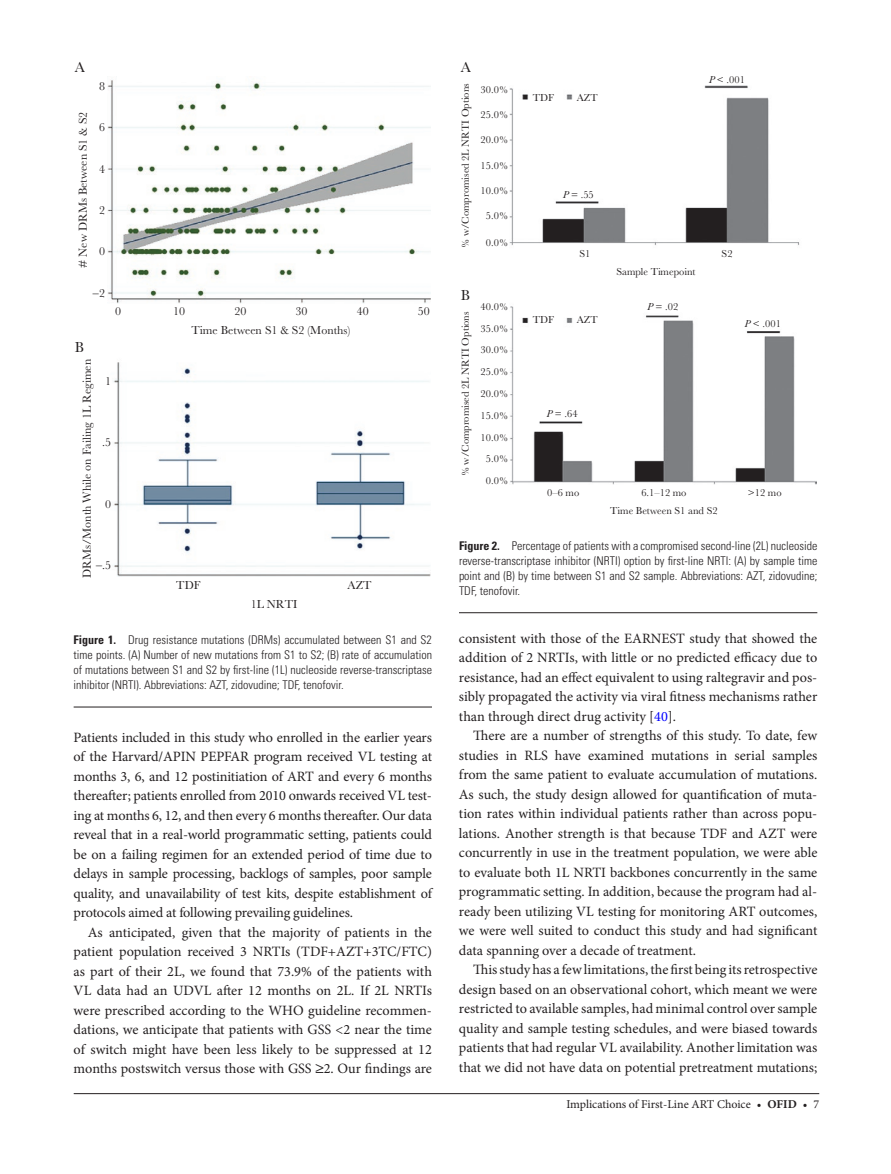
<style>
.page{position:relative;width:891px;height:1174px;background:#fff}
.page>*{position:absolute;margin:0;border:0;box-sizing:border-box;transform-origin:0 0}
.t1{font:15px "Baskerville MT Std";color:#231f20}
.t2{font:14.25px/19.5px "Minion Pro";letter-spacing:-.005em;color:#231f20;text-align:justify}
.t3{font:300 condensed 12px/15px "Univers LT Std";color:#231f20;text-align:justify}
.t4{font:12px/18.3px "Baskerville MT Std";color:#231f20}
.t5{font:12px "Minion Pro";color:#231f20}
.t6{font:10.5px/21.8px "Baskerville MT Std";color:#231f20;text-align:center}
.s1{font-weight:700}
.s2{font-family:"Gandhari Unicode"}
.s3{font-style:italic}
.s4{color:#00f}
</style>
<div class="page">
<hr style="left:74px;top:1093px;width:745px;height:1px;background:#231f20">
<hr style="left:74px;top:707px;width:358px;height:1px;background:#231f20">
<img style="left:108px;top:80px;width:323px;height:497px">
<hr style="left:459px;top:612px;width:358px;height:1px;background:#231f20">
<img style="left:510px;top:86px;width:306px;height:399px">
<p class="t1" style="left:75px;top:58px;width:12px">A</p>
<p class="t4" style="left:74px;top:268px;width:157px;rotate:-90deg"># New DRMs Between S1 &amp; S2</p>
<p class="t4" style="left:99px;top:77px;width:7px">8</p>
<p class="t4" style="left:99px;top:118px;width:7px">6</p>
<p class="t4" style="left:99px;top:159px;width:7px">4</p>
<p class="t4" style="left:99px;top:201px;width:7px">2</p>
<p class="t4" style="left:99px;top:242px;width:7px">0</p>
<p class="t4" style="left:93px;top:284px;width:14px">−2</p>
<p class="t1" style="left:75px;top:339px;width:11px">B</p>
<p class="t4" style="left:115px;top:302px;width:7px">0</p>
<p class="t4" style="left:173px;top:302px;width:13px">10</p>
<p class="t4" style="left:234px;top:302px;width:13px">20</p>
<p class="t4" style="left:192px;top:302px;width:160px;text-indent:104px">30<br>Time Between S1 &amp; S2 (Months)</p>
<p class="t4" style="left:357px;top:302px;width:13px">40</p>
<p class="t4" style="left:418px;top:302px;width:13px">50</p>
<p class="t4" style="left:78px;top:578px;width:221px;rotate:-90deg">DRMs/Month While on Failing 1L Regimen</p>
<p class="t4" style="left:105px;top:372px;width:7px">1</p>
<p class="t4" style="left:102px;top:433px;width:10px">.5</p>
<p class="t4" style="left:105px;top:494px;width:7px">0</p>
<p class="t4" style="left:96px;top:556px;width:17px">−.5</p>
<p class="t4" style="left:176px;top:576px;width:26px">TDF</p>
<p class="t4" style="left:348px;top:576px;width:26px">AZT</p>
<p class="t4" style="left:251px;top:595px;width:48px">1L NRTI</p>
<p class="t3" style="left:74px;top:633px;width:360px"><span class="s1">Figure 1.</span> Drug resistance mutations (DRMs) accumulated between S1 and S2 time points. (A) Number of new mutations from S1 to S2; (B) rate of accumulation of mutations between S1 and S2 by first-line (1L) nucleoside reverse-transcriptase inhibitor (NRTI). Abbreviations: AZT, zidovudine; TDF, tenofovir.</p>
<p class="t2" style="left:74px;top:728px;width:360px">Patients included in this study who enrolled in the earlier years of the Harvard/APIN PEPFAR program received VL testing at months 3, 6, and 12 postinitiation of ART and every 6 months thereafter; patients enrolled from 2010 onwards received VL test&shy;ing at months 6, 12, and then every 6 months thereafter. Our data reveal that in a real-world programmatic setting, patients could be on a failing regimen for an extended period of time due to delays in sample processing, backlogs of samples, poor sample quality, and unavailability of test kits, despite establishment of protocols aimed at following prevailing guidelines.</p>
<p class="t2" style="left:74px;top:922px;width:360px;text-indent:14px">As anticipated, given that the majority of patients in the patient population received 3 NRTIs (TDF+AZT+3TC/FTC) as part of their 2L, we found that 73.9% of the patients with VL data had an UDVL after 12 months on 2L. If 2L NRTIs were prescribed according to the WHO guideline recommen&shy;dations, we anticipate that patients with GSS &lt;2 near the time of switch might have been less likely to be suppressed at 12 months postswitch versus those with GSS <span class="s2">≥</span>2. Our findings are</p>
<p class="t1" style="left:461px;top:58px;width:12px">A</p>
<p class="t6" style="left:455px;top:248px;width:166px;rotate:-90deg">% w/Compromised 2L NRTI Options</p>
<p class="t6" style="left:481px;top:78px;width:29px">30.0%</p>
<p class="t6" style="left:481px;top:104px;width:29px">25.0%</p>
<p class="t6" style="left:481px;top:129px;width:29px">20.0%</p>
<p class="t6" style="left:481px;top:154px;width:29px">15.0%</p>
<p class="t6" style="left:481px;top:180px;width:29px">10.0%</p>
<p class="t6" style="left:486px;top:205px;width:24px">5.0%</p>
<p class="t6" style="left:486px;top:232px;width:24px">0.0%</p>
<p class="t1" style="left:461px;top:287px;width:11px">B</p>
<p class="t6" style="left:455px;top:476px;width:166px;rotate:-90deg">% w/Compromised 2L NRTI Options</p>
<p class="t6" style="left:481px;top:296px;width:29px">40.0%</p>
<p class="t6" style="left:481px;top:317px;width:29px">35.0%</p>
<p class="t6" style="left:481px;top:339px;width:29px">30.0%</p>
<p class="t6" style="left:481px;top:361px;width:29px">25.0%<br>20.0%<br>15.0%<br>10.0%<br>5.0%<br>0.0%</p>
<p class="t6" style="left:533px;top:86px;width:23px">TDF</p>
<p class="t6" style="left:577px;top:86px;width:23px">AZT</p>
<p class="t6" style="left:709px;top:68px;width:38px"><span class="s3">P</span> &lt; .001</p>
<p class="t6" style="left:563px;top:183px;width:33px"><span class="s3">P</span> = .55</p>
<p class="t6" style="left:580px;top:243px;width:12px">S1</p>
<p class="t6" style="left:722px;top:243px;width:12px">S2</p>
<p class="t6" style="left:616px;top:260px;width:81px">Sample Timepoint</p>
<p class="t6" style="left:647px;top:296px;width:33px"><span class="s3">P</span> = .02</p>
<p class="t6" style="left:533px;top:309px;width:23px">TDF</p>
<p class="t6" style="left:577px;top:309px;width:23px">AZT</p>
<p class="t6" style="left:547px;top:402px;width:33px"><span class="s3">P</span> = .64</p>
<p class="t6" style="left:745px;top:312px;width:38px"><span class="s3">P</span> &lt; .001</p>
<p class="t6" style="left:547px;top:482px;width:34px">0–6 mo</p>
<p class="t6" style="left:641px;top:482px;width:47px">6.1–12 mo</p>
<p class="t6" style="left:748px;top:482px;width:35px">&gt;12 mo</p>
<p class="t6" style="left:610px;top:499px;width:109px">Time Between S1 and S2</p>
<p class="t3" style="left:459px;top:538px;width:360px"><span class="s1">Figure 2.</span> Percentage of patients with a compromised second-line (2L) nucleoside reverse-transcriptase inhibitor (NRTI) option by first-line NRTI: (A) by sample time point and (B) by time between S1 and S2 sample. Abbreviations: AZT, zidovudine; TDF, tenofovir.</p>
<p class="t2" style="left:459px;top:629px;width:360px">consistent with those of the EARNEST study that showed the addition of 2 NRTIs, with little or no predicted efficacy due to resistance, had an effect equivalent to using raltegravir and pos&shy;sibly propagated the activity via viral fitness mechanisms rather than through direct drug activity [<span class="s4">40</span>].</p>
<p class="t2" style="left:459px;top:726px;width:360px;text-indent:14px">There are a number of strengths of this study. To date, few studies in RLS have examined mutations in serial samples from the same patient to evaluate accumulation of mutations.<br>As such, the study design allowed for quantification of muta&shy;tion rates within individual patients rather than across popu&shy;lations. Another strength is that because TDF and AZT were concurrently in use in the treatment population, we were able to evaluate both 1L NRTI backbones concurrently in the same programmatic setting. In addition, because the program had al&shy;ready been utilizing VL testing for monitoring ART outcomes, we were well suited to conduct this study and had significant data spanning over a decade of treatment.</p>
<p class="t2" style="left:459px;top:960px;width:360px;text-indent:14px">This study has a few limitations, the first being its retrospective design based on an observational cohort, which meant we were restricted to available samples, had minimal control over sample quality and sample testing schedules, and were biased towards patients that had regular VL availability. Another limitation was that we did not have data on potential pretreatment mutations;</p>
<p class="t5" style="left:566px;top:1096px;width:254px">Implications of First-Line ART Choice • <span class="s1">OFID</span> • 7</p>
</div>
